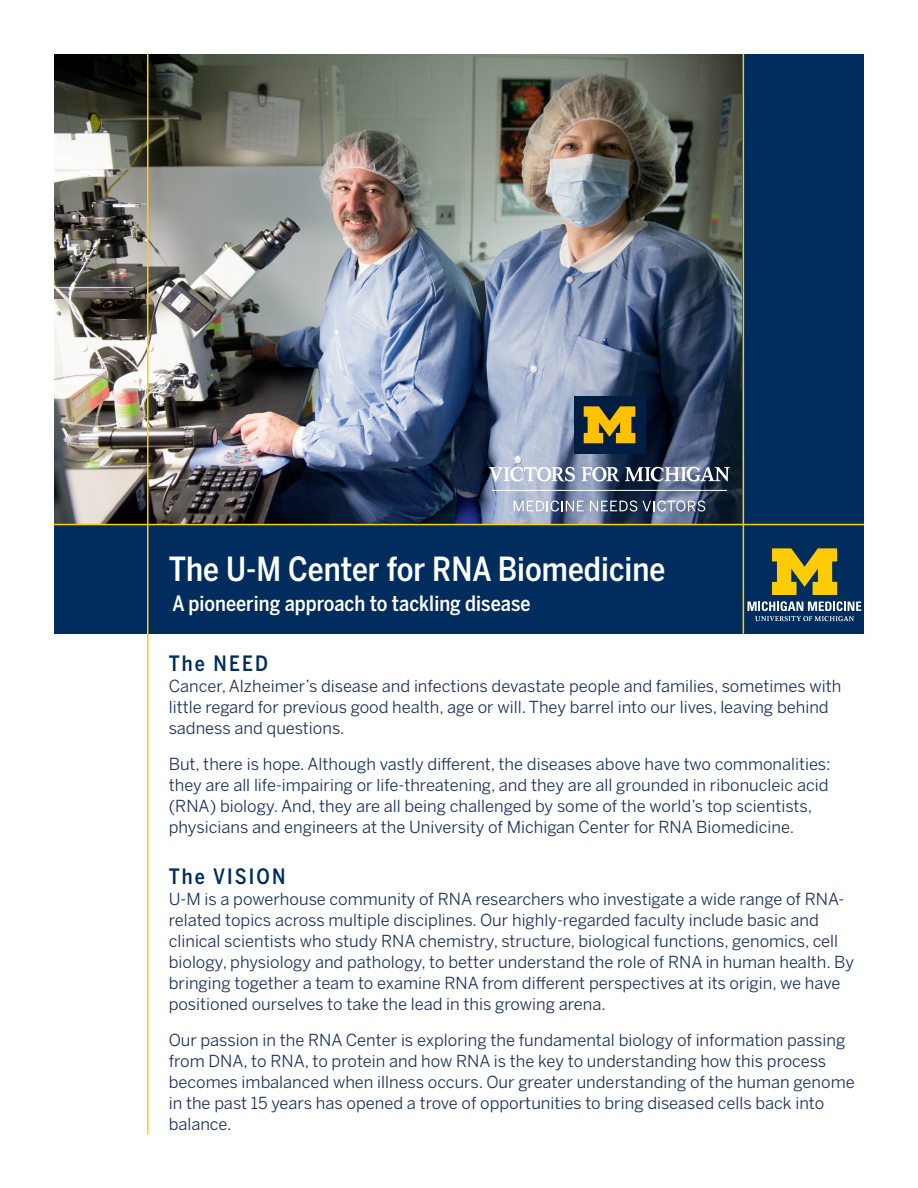
<style>
.page{position:relative;width:918px;height:1188px;background:#fff}
.page>*{position:absolute;margin:0;border:0;box-sizing:border-box;transform-origin:0 0}
.t1{font:500 33px "Benton Sans Cond";color:#fff}
.t2{font:500 21px "Benton Sans Cond";color:#fff}
.t3{font:500 21px "Benton Sans Cond";letter-spacing:.1em;color:#002d5e}
.t4{font:16.5px/21px "Benton Sans";color:#19305c}
</style>
<div class="page">
<img style="left:54px;top:54px;width:689px;height:470px">
<div style="left:743px;top:54px;width:121px;height:580px;background:#002d5e"></div>
<div style="left:54px;top:525px;width:690px;height:109px;background:#002d5e"></div>
<hr style="left:147px;top:54px;width:1px;height:1080px;background:#fece08">
<hr style="left:54px;top:524px;width:810px;height:1px;background:#fece08">
<hr style="left:743px;top:54px;width:1px;height:580px;background:#fece08">
<div style="left:574px;top:396px;width:71px;height:58px;background:#001e41"></div>
<svg style="left:584px;top:406px;width:51px;height:37px"></svg>
<svg style="left:489px;top:467px;width:86px;height:15px"></svg>
<svg style="left:582px;top:467px;width:148px;height:15px"></svg>
<svg style="left:514px;top:500px;width:70px;height:12px"></svg>
<svg style="left:590px;top:500px;width:115px;height:12px"></svg>
<hr style="left:492px;top:490px;width:235px;height:1px;background:#fff">
<svg style="left:772px;top:548px;width:65px;height:47px"></svg>
<svg style="left:747px;top:601px;width:114px;height:20px"></svg>
<p class="t1" style="left:169px;top:550px;width:498px">The U-M Center for RNA Biomedicine</p>
<p class="t2" style="left:173px;top:592px;width:360px">A pioneering approach to tackling disease</p>
<p class="t3" style="left:169px;top:651px;width:101px">The NEED</p>
<p class="t4" style="left:169px;top:675px;width:674px">Cancer, Alzheimer’s disease and infections devastate people and families, sometimes with little regard for previous good health, age or will. They barrel into our lives, leaving behind sadness and questions.</p>
<p class="t4" style="left:169px;top:753px;width:664px">But, there is hope. Although vastly different, the diseases above have two commonalities: they are all life-impairing or life-threatening, and they are all grounded in ribonucleic acid (RNA) biology. And, they are all being challenged by some of the world’s top scientists, physicians and engineers at the University of Michigan Center for RNA Biomedicine.</p>
<p class="t3" style="left:169px;top:864px;width:118px">The VISION</p>
<p class="t4" style="left:169px;top:888px;width:687px">U-M is a powerhouse community of RNA researchers who investigate a wide range of RNA&shy;related topics across multiple disciplines. Our highly-regarded faculty include basic and clinical scientists who study RNA chemistry, structure, biological functions, genomics, cell biology, physiology and pathology, to better understand the role of RNA in human health. By bringing together a team to examine RNA from different perspectives at its origin, we have positioned ourselves to take the lead in this growing arena.</p>
<p class="t4" style="left:169px;top:1029px;width:688px">Our passion in the RNA Center is exploring the fundamental biology of information passing from DNA, to RNA, to protein and how RNA is the key to understanding how this process becomes imbalanced when illness occurs. Our greater understanding of the human genome in the past 15 years has opened a trove of opportunities to bring diseased cells back into balance.</p>
</div>
